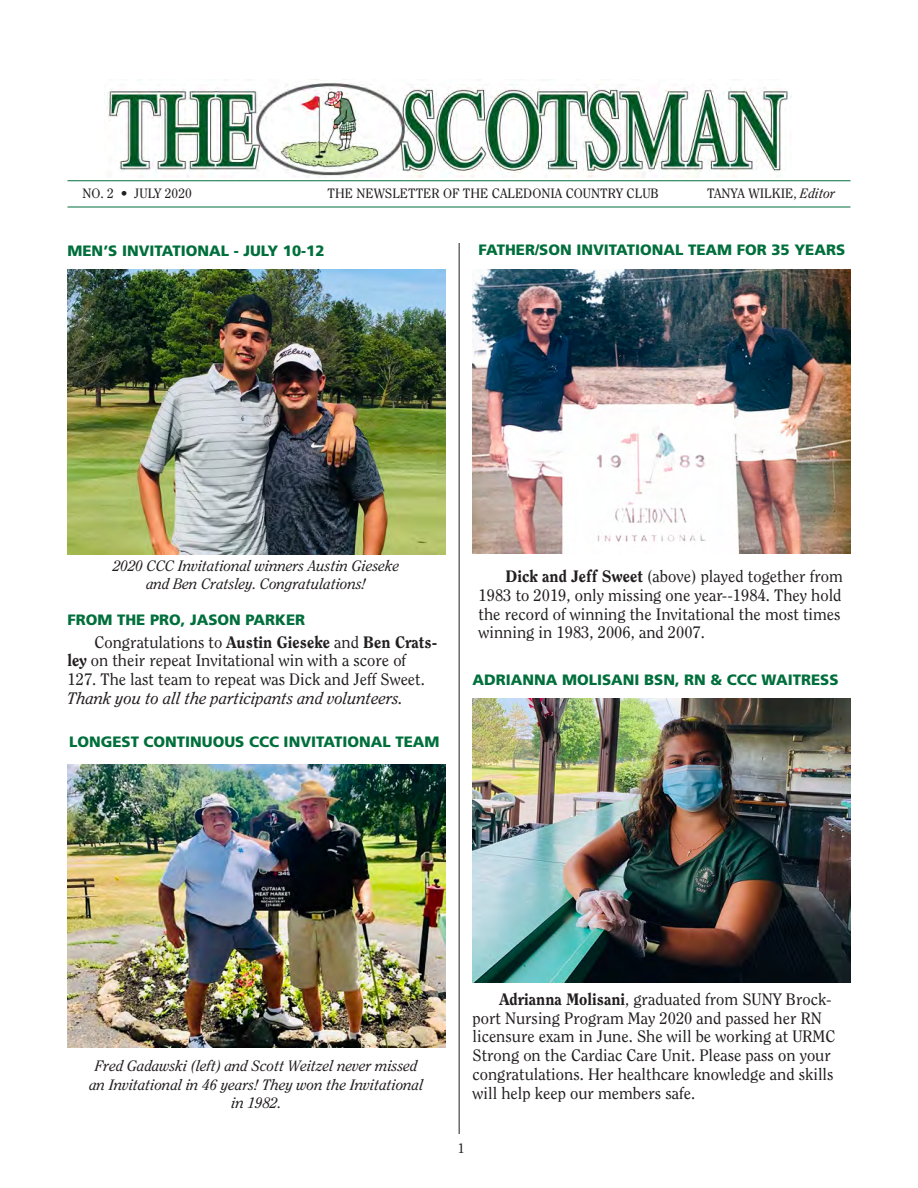
<style>
.page{position:relative;width:918px;height:1188px;background:#fff}
.page>*{position:absolute;margin:0;border:0;box-sizing:border-box;transform-origin:0 0}
.t1{font:16.5px/18.8px "Clearface";color:#231f20}
.t2{font:italic 15px "Clearface";color:#231f20}
.t3{font:900 15px "Frutiger";color:#006f3c}
.t4{font:13.5px "Clearface";color:#231f20}
.s1{font-style:italic}
.s2{font-weight:800}
</style>
<div class="page">
<hr style="left:459px;top:243px;width:1px;height:891px;background:#231f20">
<hr style="left:68px;top:207px;width:782px;height:1px;background:#006f3c">
<hr style="left:68px;top:180px;width:782px;height:1px;background:#006f3c">
<img style="left:104px;top:80px;width:687px;height:98px">
<img style="left:473px;top:269px;width:378px;height:285px">
<img style="left:472px;top:699px;width:378px;height:284px">
<img style="left:68px;top:764px;width:378px;height:284px">
<img style="left:68px;top:270px;width:378px;height:284px">
<p class="t4" style="left:82px;top:185px;width:111px">NO. 2 • JULY 2020</p>
<p class="t4" style="left:328px;top:185px;width:333px">THE NEWSLETTER OF THE CALEDONIA COUNTRY CLUB</p>
<p class="t4" style="left:707px;top:185px;width:130px">TANYA WILKIE, <span class="s1">Editor</span></p>
<p class="t3" style="left:68px;top:242px;width:259px">MEN’S INVITATIONAL - JULY 10-12</p>
<p class="t3" style="left:479px;top:241px;width:368px">FATHER/SON INVITATIONAL TEAM FOR 35 YEARS</p>
<p class="t2" style="left:113px;top:557px;width:288px">2020 CCC Invitational winners Austin Gieseke</p>
<p class="t2" style="left:146px;top:575px;width:221px">and Ben Cratsley. Congratulations!</p>
<p class="t3" style="left:67px;top:610px;width:239px">FROM THE PRO, JASON PARKER</p>
<p class="t1" style="left:68px;top:632px;width:371px;text-indent:27px">Congratulations to <span class="s2">Austin Gieseke</span> and <span class="s2">Ben Crats&shy;ley</span> on their repeat Invitational win with a score of 127. The last team to repeat was Dick and Jeff Sweet.<br><span class="s1">Thank you to all the participants and volunteers.</span></p>
<p class="t3" style="left:69px;top:733px;width:372px">LONGEST CONTINUOUS CCC INVITATIONAL TEAM</p>
<p class="t1" style="left:479px;top:567px;width:366px;text-indent:27px"><span class="s2">Dick and Jeff Sweet</span> (above) played together from 1983 to 2019, only missing one year--1984. They hold the record of winning the Invitational the most times winning in 1983, 2006, and 2007.</p>
<p class="t3" style="left:472px;top:671px;width:368px">ADRIANNA MOLISANI BSN, RN &amp; CCC WAITRESS</p>
<p class="t2" style="left:95px;top:1057px;width:324px">Fred Gadawski (left) and Scott Weitzel never missed</p>
<p class="t2" style="left:89px;top:1076px;width:336px">an Invitational in 46 years! They won the Invitational</p>
<p class="t2" style="left:232px;top:1094px;width:52px">in 1982.</p>
<p class="t1" style="left:473px;top:989px;width:365px;text-indent:27px"><span class="s2">Adrianna Molisani</span>, graduated from SUNY Brock&shy;port Nursing Program May 2020 and passed her RN licensure exam in June. She will be working at URMC Strong on the Cardiac Care Unit. Please pass on your congratulations. Her healthcare knowledge and skills will help keep our members safe.</p>
<p class="t4" style="left:458px;top:1140px;width:8px">1</p>
</div>
